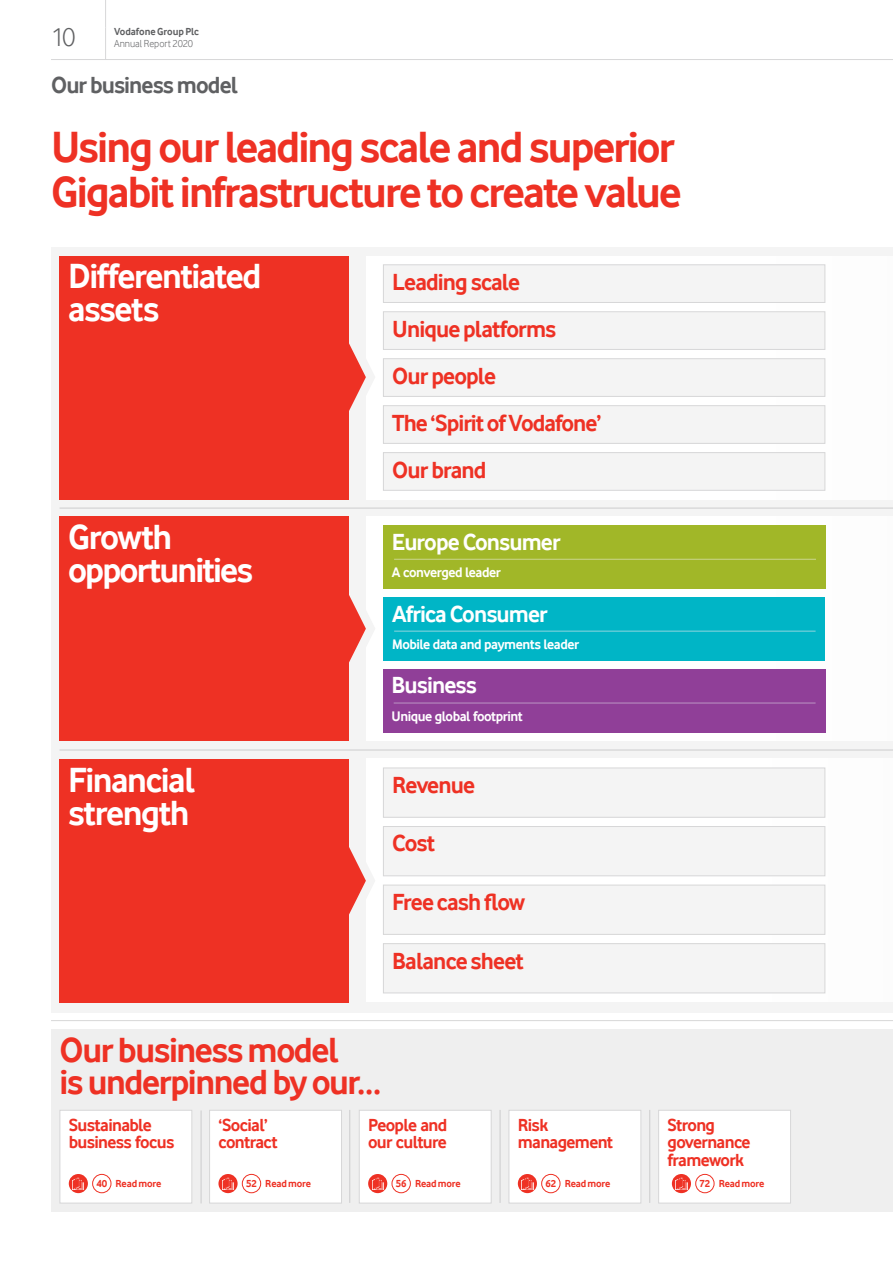
<style>
.page{position:relative;width:893px;height:1263px;background:#fff}
.page>*{position:absolute;margin:0;border:0;box-sizing:border-box;transform-origin:0 0}
.t1{font:700 45px/45px "Vodafone Rg";letter-spacing:-.045em;color:#ee3124}
.t2{font:700 36px/33px "Vodafone Rg";letter-spacing:-.04em;color:#fff}
.t3{font:700 36px/32.2px "Vodafone Rg";letter-spacing:-.04em;color:#ee3124}
.t4{font:27px "Vodafone Lt";color:#5f6062}
.t5{font:700 24px/47px "Vodafone Rg";letter-spacing:-.04em;color:#ee3124}
.t6{font:700 24px "Vodafone Rg";letter-spacing:-.035em;color:#fff}
.t7{font:700 24px "Vodafone Rg";letter-spacing:-.035em;color:#5f6062}
.t8{font:700 18px/17.2px "Vodafone Rg";letter-spacing:-.035em;color:#ee3124}
.t9{font:700 14.25px "Vodafone Rg";letter-spacing:-.03em;color:#fff}
.t10{font:700 10.5px "Vodafone Rg";letter-spacing:-.015em;color:#ee3124}
.t11{font:700 10.5px "Vodafone Rg";letter-spacing:-.01em;color:#5f6062}
.t12{font:10.5px "Vodafone Lt";color:#5f6062}
</style>
<div class="page">
<div style="left:51px;top:247px;width:842px;height:765px;background:#f4f4f4"></div>
<div style="left:51px;top:1029px;width:842px;height:183px;background:#efefef"></div>
<div style="left:366px;top:256px;width:527px;height:243px;background:#fff"></div>
<div style="left:366px;top:517px;width:527px;height:224px;background:#fff"></div>
<div style="left:383px;top:525px;width:443px;height:63px;background:#a1b728"></div>
<hr style="left:394px;top:559px;width:422px;height:1px;background:#cbd68f">
<div style="left:383px;top:597px;width:442px;height:63px;background:#00b5c6"></div>
<hr style="left:394px;top:631px;width:422px;height:1px;background:#8fd5de">
<div style="left:383px;top:669px;width:442px;height:63px;background:#903f98"></div>
<hr style="left:394px;top:703px;width:422px;height:1px;background:#bc95c4">
<div style="left:383px;top:265px;width:442px;height:37px;background:#f4f4f4"></div>
<div style="left:383px;top:264px;width:442px;height:39px;border:1px solid #d7d7d8"></div>
<div style="left:383px;top:312px;width:442px;height:37px;background:#f4f4f4"></div>
<div style="left:383px;top:311px;width:442px;height:39px;border:1px solid #d7d7d8"></div>
<div style="left:383px;top:359px;width:442px;height:37px;background:#f4f4f4"></div>
<div style="left:383px;top:358px;width:442px;height:39px;border:1px solid #d7d7d8"></div>
<div style="left:383px;top:406px;width:442px;height:37px;background:#f4f4f4"></div>
<div style="left:383px;top:405px;width:442px;height:39px;border:1px solid #d7d7d8"></div>
<div style="left:383px;top:453px;width:442px;height:37px;background:#f4f4f4"></div>
<div style="left:383px;top:452px;width:442px;height:39px;border:1px solid #d7d7d8"></div>
<hr style="left:60px;top:508px;width:833px;height:1px;background:#cccccd">
<hr style="left:51px;top:1020px;width:842px;height:1px;background:#d7d7d8">
<hr style="left:60px;top:750px;width:833px;height:1px;background:#cccccd">
<div style="left:60px;top:1110px;width:132px;height:93px;background:#fff"></div>
<div style="left:60px;top:1110px;width:132px;height:93px;border:1px solid #d7d7d8"></div>
<div style="left:210px;top:1110px;width:131px;height:93px;background:#fff"></div>
<div style="left:209px;top:1110px;width:133px;height:93px;border:1px solid #d7d7d8"></div>
<div style="left:359px;top:1110px;width:132px;height:93px;background:#fff"></div>
<div style="left:359px;top:1110px;width:133px;height:93px;border:1px solid #d7d7d8"></div>
<svg style="left:349px;top:343px;width:26px;height:68px"></svg>
<svg style="left:349px;top:595px;width:26px;height:68px"></svg>
<div style="left:60px;top:256px;width:289px;height:243px;background:#ee3124"></div>
<div style="left:60px;top:517px;width:289px;height:224px;background:#ee3124"></div>
<svg style="left:69px;top:1174px;width:19px;height:19px"></svg>
<svg style="left:73px;top:1177px;width:11px;height:12px"></svg>
<div style="left:92px;top:1174px;width:19px;height:19px;border:1px solid #ee3124;border-radius:50%"></div>
<svg style="left:218px;top:1174px;width:20px;height:19px"></svg>
<svg style="left:222px;top:1177px;width:12px;height:12px"></svg>
<div style="left:242px;top:1174px;width:19px;height:19px;border:1px solid #ee3124;border-radius:50%"></div>
<svg style="left:368px;top:1174px;width:19px;height:19px"></svg>
<svg style="left:372px;top:1177px;width:11px;height:12px"></svg>
<div style="left:392px;top:1174px;width:19px;height:19px;border:1px solid #ee3124;border-radius:50%"></div>
<hr style="left:201px;top:1110px;width:1px;height:93px;background:#cccccd">
<hr style="left:349px;top:1110px;width:1px;height:93px;background:#cccccd">
<hr style="left:500px;top:1110px;width:1px;height:93px;background:#cccccd">
<hr style="left:649px;top:1110px;width:1px;height:93px;background:#cccccd">
<div style="left:366px;top:758px;width:527px;height:244px;background:#fff"></div>
<div style="left:383px;top:768px;width:442px;height:49px;background:#f4f4f4"></div>
<div style="left:383px;top:767px;width:442px;height:51px;border:1px solid #d7d7d8"></div>
<div style="left:383px;top:826px;width:442px;height:50px;background:#f4f4f4"></div>
<div style="left:383px;top:826px;width:442px;height:50px;border:1px solid #d7d7d8"></div>
<div style="left:383px;top:885px;width:442px;height:49px;background:#f4f4f4"></div>
<div style="left:383px;top:885px;width:442px;height:50px;border:1px solid #d7d7d8"></div>
<svg style="left:349px;top:847px;width:26px;height:68px"></svg>
<div style="left:60px;top:759px;width:289px;height:243px;background:#ee3124"></div>
<div style="left:509px;top:1110px;width:132px;height:93px;background:#fff"></div>
<div style="left:509px;top:1110px;width:132px;height:93px;border:1px solid #d7d7d8"></div>
<div style="left:659px;top:1110px;width:131px;height:93px;background:#fff"></div>
<div style="left:658px;top:1110px;width:133px;height:93px;border:1px solid #d7d7d8"></div>
<svg style="left:518px;top:1174px;width:19px;height:19px"></svg>
<svg style="left:522px;top:1177px;width:11px;height:12px"></svg>
<div style="left:541px;top:1174px;width:19px;height:19px;border:1px solid #ee3124;border-radius:50%"></div>
<svg style="left:672px;top:1174px;width:19px;height:19px"></svg>
<svg style="left:676px;top:1177px;width:11px;height:12px"></svg>
<div style="left:695px;top:1174px;width:19px;height:19px;border:1px solid #ee3124;border-radius:50%"></div>
<div style="left:383px;top:944px;width:442px;height:49px;background:#f4f4f4"></div>
<div style="left:383px;top:943px;width:442px;height:50px;border:1px solid #d7d7d8"></div>
<hr style="left:51px;top:59px;width:842px;height:1px;background:#d7d7d8">
<svg style="left:105px;top:0;width:1px;height:28px"></svg>
<hr style="left:105px;top:28px;width:1px;height:32px;background:#d7d7d8">
<p class="t4" style="left:51px;top:21px;width:26px">10</p>
<p class="t11" style="left:114px;top:25px;width:86px">Vodafone Group Plc</p>
<p class="t12" style="left:114px;top:37px;width:81px">Annual Report 2020</p>
<p class="t7" style="left:51px;top:71px;width:189px">Our business model</p>
<h1 class="t1" style="left:51px;top:124px;width:632px">Using our leading scale and superior<br>Gigabit infrastructure to create value</h1>
<h2 class="t2" style="left:68px;top:259px;width:195px">Differentiated assets</h2>
<h2 class="t2" style="left:68px;top:520px;width:187px">Growth opportunities</h2>
<h2 class="t2" style="left:68px;top:763px;width:129px">Financial strength</h2>
<p class="t5" style="left:392px;top:258px;width:211px">Leading scale<br>Unique platforms<br>Our people<br>The ‘Spirit of Vodafone’<br>Our brand</p>
<p class="t6" style="left:392px;top:528px;width:170px">Europe Consumer</p>
<p class="t9" style="left:392px;top:564px;width:110px">A converged leader</p>
<p class="t6" style="left:392px;top:600px;width:157px">Africa Consumer</p>
<p class="t9" style="left:392px;top:636px;width:189px">Mobile data and payments leader</p>
<p class="t6" style="left:392px;top:671px;width:87px">Business</p>
<p class="t9" style="left:392px;top:708px;width:133px">Unique global footprint</p>
<p class="t5" style="left:392px;top:761px;width:84px">Revenue</p>
<p class="t5" style="left:392px;top:820px;width:44px">Cost</p>
<p class="t5" style="left:392px;top:878px;width:134px">Free cash flow</p>
<p class="t5" style="left:392px;top:937px;width:133px">Balance sheet</p>
<h2 class="t3" style="left:60px;top:1033px;width:323px">Our business model<br>is underpinned by our…</h2>
<p class="t8" style="left:69px;top:1116px;width:107px">Sustainable business focus</p>
<p class="t8" style="left:218px;top:1116px;width:61px">‘Social’ contract</p>
<p class="t8" style="left:368px;top:1116px;width:81px">People and our culture</p>
<p class="t10" style="left:96px;top:1177px;width:66px">40 Read more</p>
<p class="t10" style="left:246px;top:1177px;width:66px">52 Read more</p>
<p class="t10" style="left:396px;top:1177px;width:66px">56 Read more</p>
<p class="t8" style="left:518px;top:1116px;width:97px">Risk management</p>
<p class="t8" style="left:667px;top:1116px;width:85px">Strong governance framework</p>
<p class="t10" style="left:545px;top:1177px;width:66px">62 Read more</p>
<p class="t10" style="left:699px;top:1177px;width:66px">72 Read more</p>
</div>
